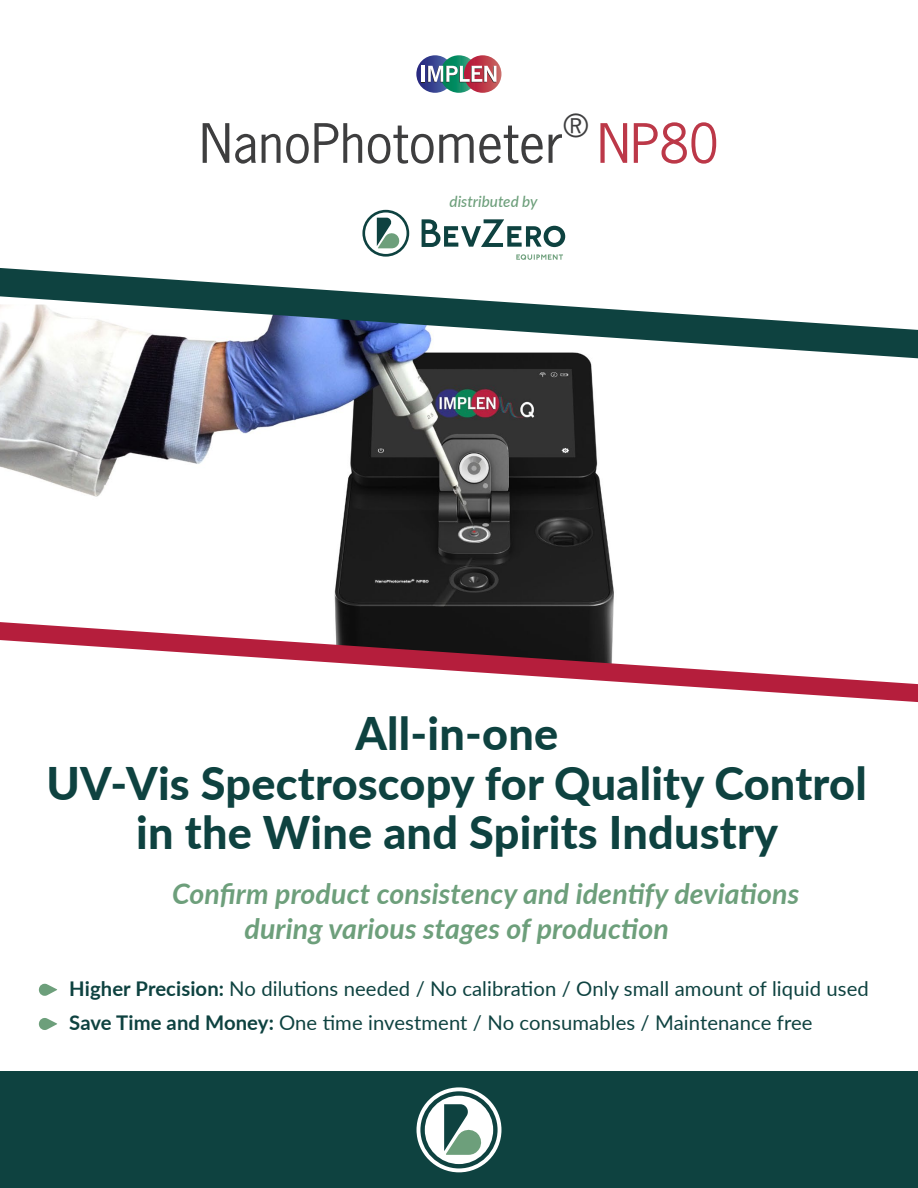
<style>
.page{position:relative;width:918px;height:1188px;background:#fff}
.page>*{position:absolute;margin:0;border:0;box-sizing:border-box;transform-origin:0 0}
.t1{font:51px "News Gothic Std";letter-spacing:.005em;color:#3e3e3f}
.t2{font:51px "News Gothic Std";color:#bc3848}
.t3{font:800 45px "Lato";letter-spacing:.005em;color:#0e4240}
.t4{font:29.7px "News Gothic Std";color:#3e3e3f}
.t5{font:italic 700 28.5px/35px "Lato";letter-spacing:.005em;color:#6d9f7b}
.t6{font:20.25px "Lato";letter-spacing:.005em;color:#0e4240}
.t7{font:italic 500 15.3px "Lato";color:#6d9f7b}
.s1{font-weight:700}
</style>
<div class="page">
<img style="left:0;top:358px;width:918px;height:264px">
<div style="left:0;top:1071px;width:918px;height:117px;background:#0e4240"></div>
<div style="left:417px;top:1087px;width:84px;height:85px;background:#fff;border-radius:50%"></div>
<svg style="left:420px;top:1091px;width:78px;height:77px"></svg>
<svg style="left:0;top:268px;width:918px;height:90px"></svg>
<svg style="left:0;top:622px;width:918px;height:80px"></svg>
<svg style="left:422px;top:219px;width:143px;height:28px"></svg>
<svg style="left:362px;top:210px;width:47px;height:47px"></svg>
<svg style="left:516px;top:254px;width:47px;height:6px"></svg>
<svg style="left:416px;top:55px;width:38px;height:38px"></svg>
<svg style="left:464px;top:55px;width:37px;height:38px"></svg>
<hr style="left:421px;top:66px;width:3px;height:16px;background:#231f20">
<hr style="left:422px;top:66px;width:3px;height:16px;background:#fff">
<svg style="left:428px;top:55px;width:68px;height:38px"></svg>
<svg style="left:39px;top:983px;width:18px;height:13px"></svg>
<svg style="left:39px;top:1018px;width:18px;height:12px"></svg>
<p class="t1" style="left:199px;top:111px;width:365px">NanoPhotometer</p>
<p class="t4" style="left:563px;top:107px;width:26px">®</p>
<p class="t2" style="left:597px;top:111px;width:123px">NP80</p>
<p class="t7" style="left:450px;top:190px;width:90px">distributed by</p>
<p class="t3" style="left:355px;top:700px;width:204px">All-in-one</p>
<p class="t3" style="left:46px;top:750px;width:822px">UV-Vis Spectroscopy for Quality Control</p>
<p class="t3" style="left:136px;top:799px;width:643px">in the Wine and Spirits Industry</p>
<p class="t5" style="left:245px;top:875px;width:556px;text-indent:-72px">Confirm product consistency and identify deviations during various stages of production</p>
<p class="t6" style="left:69px;top:974px;width:801px"><span class="s1">Higher Precision:</span> No dilutions needed / No calibration / Only small amount of liquid used</p>
<p class="t6" style="left:69px;top:1008px;width:745px"><span class="s1">Save Time and Money:</span> One time investment / No consumables / Maintenance free</p>
</div>
